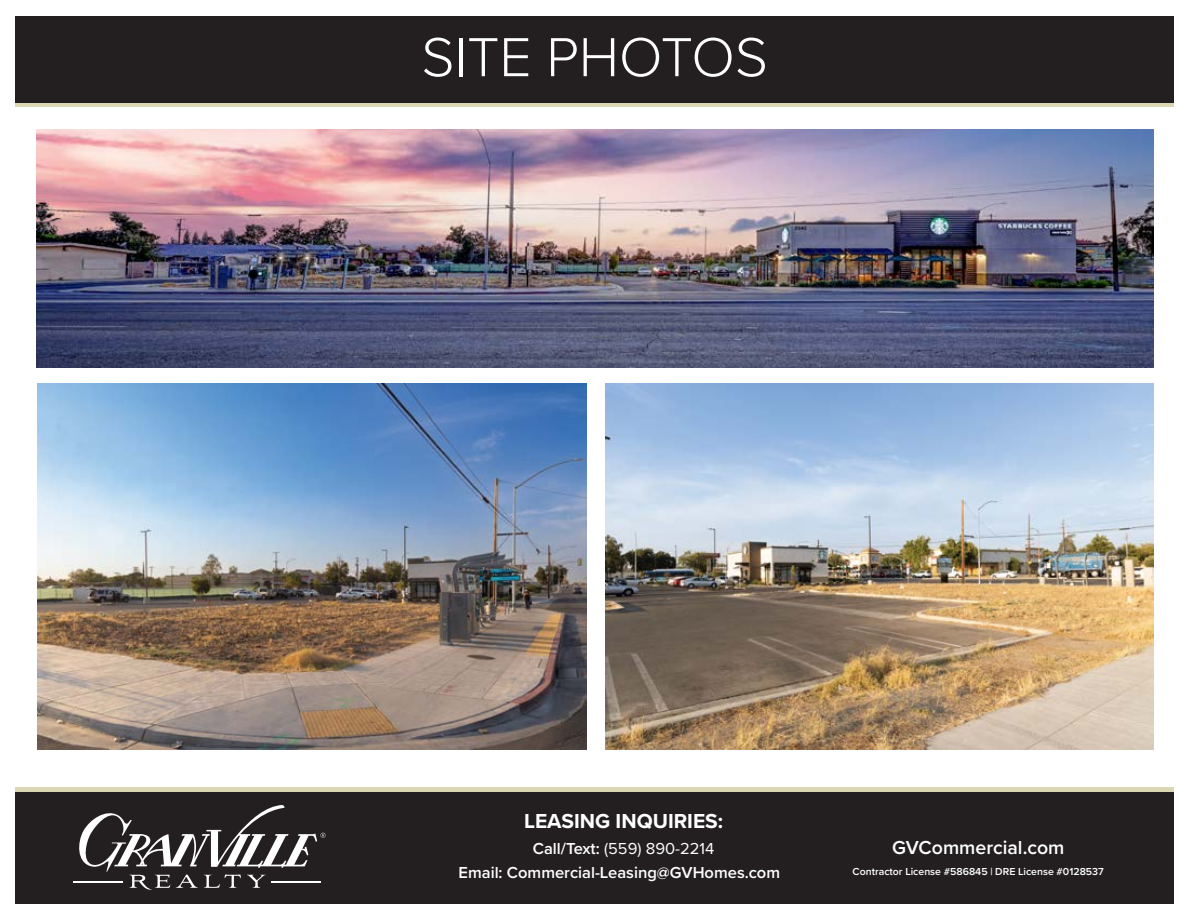
<style>
.page{position:relative;width:1188px;height:918px;background:#fff}
.page>*{position:absolute;margin:0;border:0;box-sizing:border-box;transform-origin:0 0}
.t1{font:300 57px "Proxima Nova";color:#fff}
.t2{font:700 21px "Proxima Nova";color:#fff}
.t3{font:600 19.5px "Proxima Nova";color:#fff}
.t4{font:600 16.5px/24px "Proxima Nova";color:#fff;text-align:center}
.t5{font:600 10.5px "Proxima Nova";color:#fff}
.s1{font-weight:400}
</style>
<div class="page">
<svg style="left:16px;top:102px;width:1158px;height:4px;background:#ada98f"></svg>
<div style="left:16px;top:16px;width:1158px;height:86px;background:#231f20"></div>
<div style="left:16px;top:791px;width:1158px;height:113px;background:#231f20"></div>
<hr style="left:16px;top:787px;width:1158px;height:4px;background:#dbd7b4">
<hr style="left:73px;top:881px;width:49px;height:1px;background:#fff">
<svg style="left:77px;top:805px;width:249px;height:85px"></svg>
<img style="left:37px;top:130px;width:1116px;height:237px">
<img style="left:38px;top:384px;width:548px;height:365px">
<img style="left:605px;top:384px;width:548px;height:365px">
<h1 class="t1" style="left:421px;top:15px;width:348px">SITE PHOTOS</h1>
<p class="t2" style="left:524px;top:805px;width:201px">LEASING INQUIRIES:</p>
<p class="t4" style="left:459px;top:836px;width:323px">Call/Text: <span class="s1">(559) 890-2214<br></span>Email: Commercial-Leasing@GVHomes.com</p>
<p class="t3" style="left:892px;top:833px;width:174px">GVCommercial.com</p>
<p class="t5" style="left:853px;top:863px;width:253px">Contractor License #586845 | DRE License #0128537</p>
</div>
